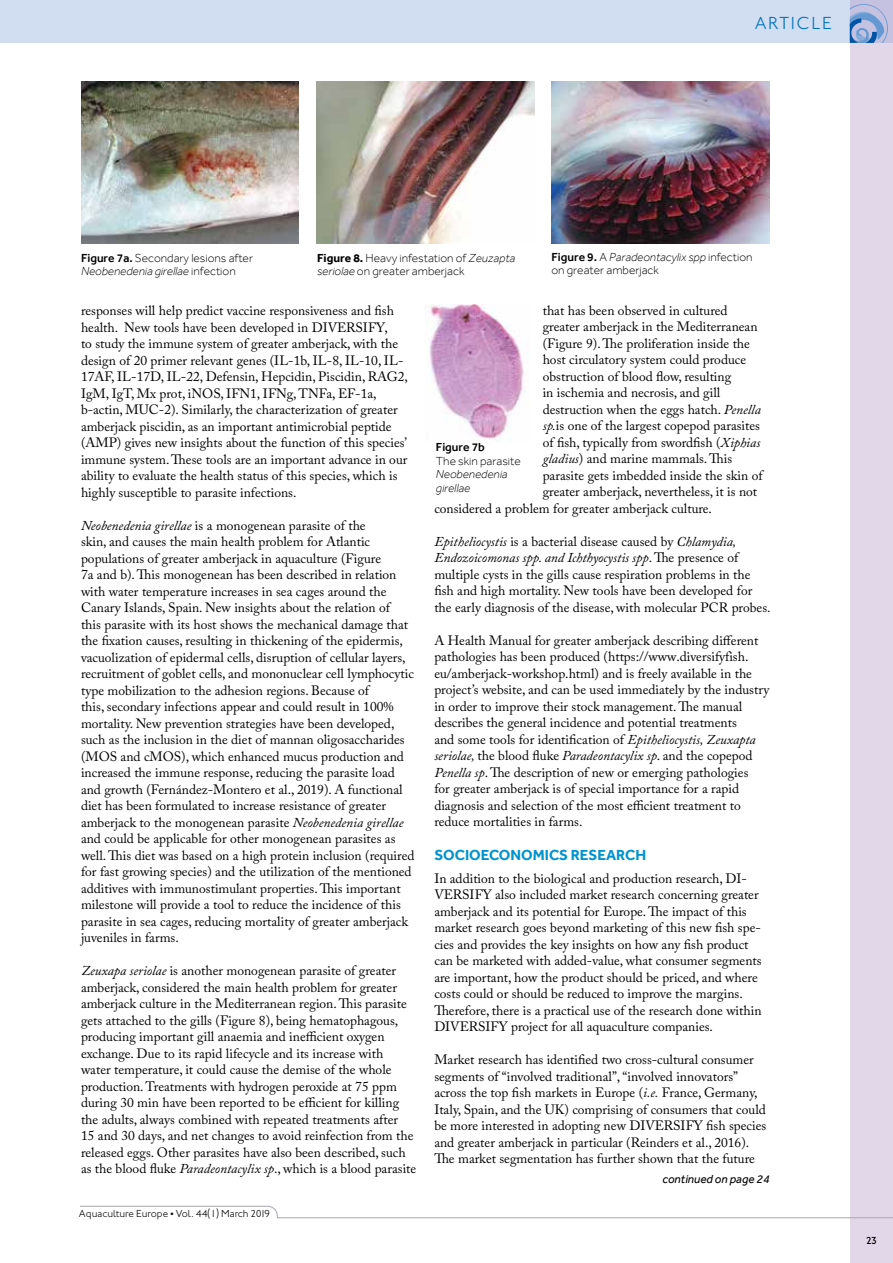
<style>
.page{position:relative;width:893px;height:1263px;background:#fff}
.page>*{position:absolute;margin:0;border:0;box-sizing:border-box;transform-origin:0 0}
.t1{font:300 18px "Johnston ITC";letter-spacing:.095em;color:#0072bc}
.t2{font:700 15px "Effra";color:#0093d0}
.t3{font:13.5px/16.5px "Adobe Caslon Pro";color:#000}
.t4{font:300 12px/13.5px "Effra";color:#000}
.t5{font:italic 300 12px/13.5px "Effra";color:#000}
.t6{font:italic 12px "Effra";color:#000}
.t7{font:500 12px "Effra";color:#000}
.t8{font:300 10.5px "Johnston ITC";letter-spacing:-.005em;color:#000}
.t9{font:500 10.5px "Johnston ITC";color:#000}
.s1{font-weight:500}
.s2{font-style:italic}
.s3{font-weight:700}
</style>
<div class="page">
<div style="left:0;top:0;width:893px;height:43px;background:#d1ddf1"></div>
<div style="left:850px;top:0;width:43px;height:1263px;background:#e2d7e9"></div>
<svg style="left:850px;top:4px;width:38px;height:39px"></svg>
<svg style="left:80px;top:1205px;width:813px;height:13px"></svg>
<img style="left:425px;top:304px;width:101px;height:138px">
<img style="left:81px;top:81px;width:218px;height:163px">
<img style="left:316px;top:81px;width:218px;height:163px">
<img style="left:551px;top:81px;width:219px;height:163px">
<h1 class="t1" style="left:755px;top:13px;width:79px">ARTICLE</h1>
<p class="t4" style="left:81px;top:251px;width:174px"><span class="s1">Figure 7a.</span> Secondary lesions after<br><span class="s2">Neobenedenia girellae</span> infection</p>
<p class="t4" style="left:317px;top:251px;width:199px"><span class="s3">Figure 8.</span> Heavy infestation of <span class="s2">Zeuzapta seriolae</span> on greater amberjack</p>
<p class="t4" style="left:551px;top:250px;width:203px"><span class="s1">Figure 9.</span> A <span class="s2">Paradeontacylix spp</span> infection on greater amberjack</p>
<p class="t3" style="left:81px;top:302px;width:328px">responses will help predict vaccine responsiveness and fish health. New tools have been developed in DIVERSIFY,<br>to study the immune system of greater amberjack, with the design of 20 primer relevant genes (IL-1b, IL-8, IL-10, IL-17AF, IL-17D, IL-22, Defensin, Hepcidin, Piscidin, RAG2, IgM, IgT, Mx prot, iNOS, IFN1, IFNg, TNFa, EF-1a, b-actin, MUC-2). Similarly, the characterization of greater amberjack piscidin, as an important antimicrobial peptide (AMP) gives new insights about the function of this species’ immune system. These tools are an important advance in our ability to evaluate the health status of this species, which is highly susceptible to parasite infections.</p>
<p class="t3" style="left:81px;top:517px;width:335px"><span class="s2">Neobenedenia girellae</span> is a monogenean parasite of the<br>skin, and causes the main health problem for Atlantic populations of greater amberjack in aquaculture (Figure<br>7a and b). This monogenean has been described in relation with water temperature increases in sea cages around the Canary Islands, Spain. New insights about the relation of<br>this parasite with its host shows the mechanical damage that the fixation causes, resulting in thickening of the epidermis, vacuolization of epidermal cells, disruption of cellular layers, recruitment of goblet cells, and mononuclear cell lymphocytic type mobilization to the adhesion regions. Because of<br>this, secondary infections appear and could result in 100% mortality. New prevention strategies have been developed, such as the inclusion in the diet of mannan oligosaccharides (MOS and cMOS), which enhanced mucus production and increased the immune response, reducing the parasite load and growth (Fernández-Montero et al., 2019). A functional diet has been formulated to increase resistance of greater amberjack to the monogenean parasite <span class="s2">Neobenedenia girellae </span>and could be applicable for other monogenean parasites as well. This diet was based on a high protein inclusion (required for fast growing species) and the utilization of the mentioned additives with immunostimulant properties. This important milestone will provide a tool to reduce the incidence of this parasite in sea cages, reducing mortality of greater amberjack juveniles in farms.</p>
<p class="t3" style="left:81px;top:962px;width:337px"><span class="s2">Zeuxapa seriolae</span> is another monogenean parasite of greater amberjack, considered the main health problem for greater amberjack culture in the Mediterranean region. This parasite gets attached to the gills (Figure 8), being hematophagous, producing important gill anaemia and inefficient oxygen exchange. Due to its rapid lifecycle and its increase with water temperature, it could cause the demise of the whole production. Treatments with hydrogen peroxide at 75 ppm during 30 min have been reported to be efficient for killing the adults, always combined with repeated treatments after<br>15 and 30 days, and net changes to avoid reinfection from the released eggs. Other parasites have also been described, such as the blood fluke <span class="s2">Paradeontacylix sp</span>., which is a blood parasite</p>
<p class="t8" style="left:79px;top:1208px;width:193px">Aquaculture Europe • Vol. 44(1) March 2019</p>
<p class="t3" style="left:543px;top:302px;width:186px">that has been observed in cultured</p>
<p class="t3" style="left:543px;top:318px;width:216px">greater amberjack in the Mediterranean</p>
<p class="t3" style="left:543px;top:335px;width:209px">(Figure 9). The proliferation inside the</p>
<p class="t3" style="left:543px;top:351px;width:205px">host circulatory system could produce</p>
<p class="t3" style="left:543px;top:368px;width:190px">obstruction of blood flow, resulting</p>
<p class="t3" style="left:543px;top:384px;width:179px">in ischemia and necrosis, and gill</p>
<p class="t3" style="left:543px;top:401px;width:220px">destruction when the eggs hatch. <span class="s2">Penella</span></p>
<p class="t3" style="left:543px;top:417px;width:219px"><span class="s2">sp.</span>is one of the largest copepod parasites</p>
<p class="t3" style="left:543px;top:434px;width:219px">of fish, typically from swordfish (<span class="s2">Xiphias</span></p>
<p class="t3" style="left:543px;top:450px;width:191px"><span class="s2">gladius</span>) and marine mammals. This</p>
<p class="t3" style="left:543px;top:467px;width:221px">parasite gets imbedded inside the skin of</p>
<p class="t3" style="left:543px;top:483px;width:216px">greater amberjack, nevertheless, it is not</p>
<p class="t3" style="left:434px;top:500px;width:279px">considered a problem for greater amberjack culture.</p>
<p class="t3" style="left:434px;top:533px;width:338px"><span class="s2">Epitheliocystis</span> is a bacterial disease caused by <span class="s2">Chlamydia, Endozoicomonas spp. and Ichthyocystis spp</span>. The presence of multiple cysts in the gills cause respiration problems in the fish and high mortality. New tools have been developed for the early diagnosis of the disease, with molecular PCR probes.</p>
<p class="t3" style="left:434px;top:632px;width:336px">A Health Manual for greater amberjack describing different pathologies has been produced (https://www.diversifyfish. eu/amberjack-workshop.html) and is freely available in the project’s website, and can be used immediately by the industry in order to improve their stock management. The manual describes the general incidence and potential treatments<br>and some tools for identification of <span class="s2">Epitheliocystis, Zeuxapta seriolae,</span> the blood fluke <span class="s2">Paradeontacylix sp</span>. and the copepod <span class="s2">Penella sp</span>. The description of new or emerging pathologies<br>for greater amberjack is of special importance for a rapid diagnosis and selection of the most efficient treatment to reduce mortalities in farms.</p>
<p class="t2" style="left:434px;top:845px;width:213px">SOCIOECONOMICS RESEARCH</p>
<p class="t3" style="left:434px;top:870px;width:329px">In addition to the biological and production research, DI-VERSIFY also included market research concerning greater amberjack and its potential for Europe. The impact of this market research goes beyond marketing of this new fish spe&shy;cies and provides the key insights on how any fish product can be marketed with added-value, what consumer segments are important, how the product should be priced, and where costs could or should be reduced to improve the margins.<br>Therefore, there is a practical use of the research done within DIVERSIFY project for all aquaculture companies.</p>
<p class="t3" style="left:434px;top:1051px;width:333px">Market research has identified two cross-cultural consumer segments of “involved traditional”, “involved innovators” across the top fish markets in Europe (<span class="s2">i.e.</span> France, Germany, Italy, Spain, and the UK) comprising of consumers that could be more interested in adopting new DIVERSIFY fish species and greater amberjack in particular (Reinders et al., 2016).<br>The market segmentation has further shown that the future</p>
<p class="t7" style="left:436px;top:440px;width:51px">Figure 7b</p>
<p class="t4" style="left:436px;top:454px;width:86px">The skin parasite</p>
<p class="t5" style="left:436px;top:468px;width:73px">Neobenedenia girellae</p>
<p class="t6" style="left:662px;top:1172px;width:109px">continued on page 24</p>
<p class="t9" style="left:866px;top:1234px;width:12px">23</p>
</div>
